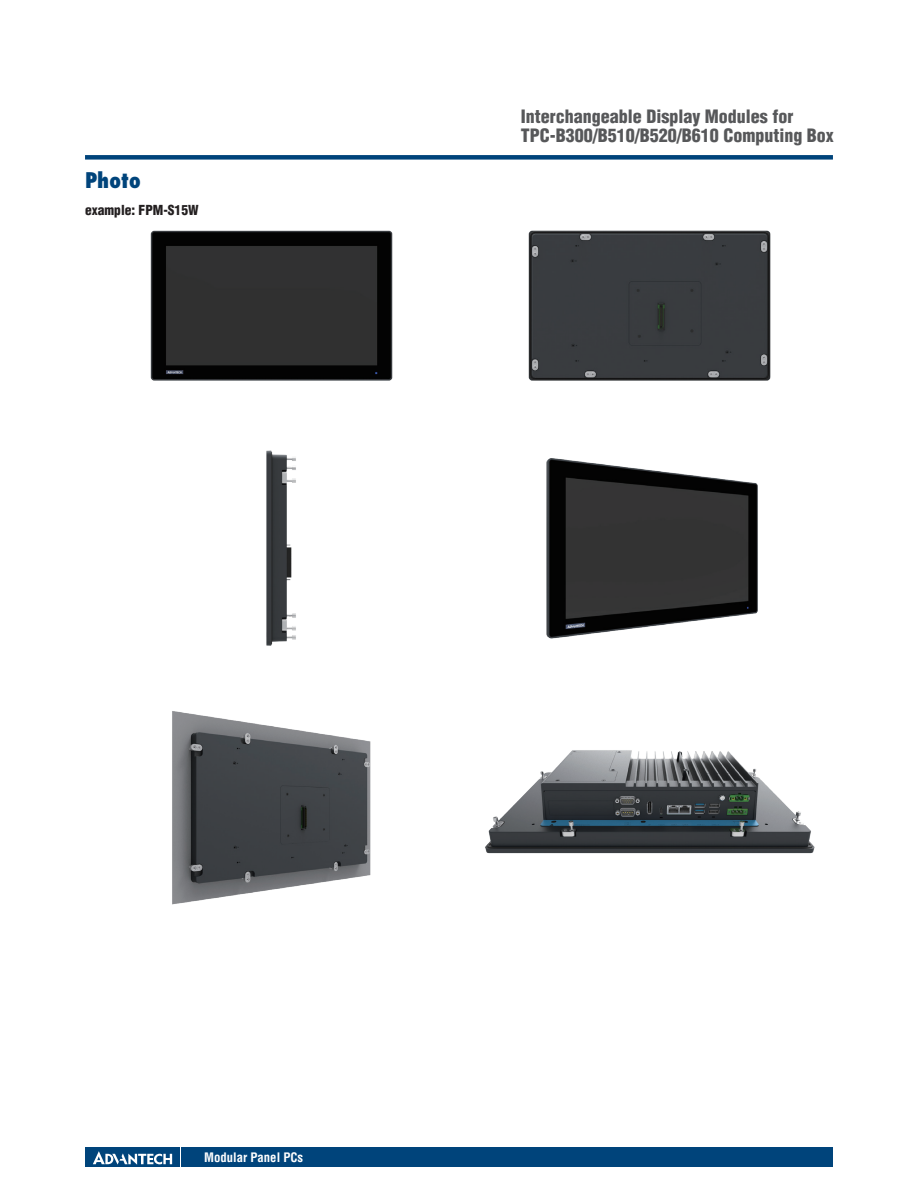
<style>
.page{position:relative;width:918px;height:1188px;background:#fff}
.page>*{position:absolute;margin:0;border:0;box-sizing:border-box;transform-origin:0 0}
.t1{font:800 condensed 21px "Futura";color:#00447b}
.t2{font:900 condensed 18px/19.5px "Helvetica";color:#57585a}
.t3{font:900 condensed 13.5px "Helvetica";color:#231f20}
.t4{font:700 condensed 12.75px "Helvetica";color:#fff}
</style>
<div class="page">
<div style="left:85px;top:155px;width:748px;height:5px;background:#00447b"></div>
<div style="left:182px;top:1147px;width:651px;height:20px;background:#00447b"></div>
<div style="left:85px;top:1147px;width:95px;height:20px;background:#00447b"></div>
<svg style="left:93px;top:1151px;width:79px;height:14px"></svg>
<img style="left:150px;top:230px;width:243px;height:151px">
<img style="left:266px;top:450px;width:30px;height:196px">
<img style="left:528px;top:230px;width:243px;height:151px">
<img style="left:546px;top:458px;width:212px;height:181px">
<img style="left:485px;top:750px;width:330px;height:104px">
<img style="left:172px;top:711px;width:199px;height:194px">
<p class="t1" style="left:85px;top:168px;width:57px">Photo</p>
<p class="t3" style="left:85px;top:202px;width:115px">example: FPM-S15W</p>
<p class="t2" style="left:521px;top:106px;width:315px">Interchangeable Display Modules for<br>TPC-B300/B510/B520/B610 Computing Box</p>
<p class="t4" style="left:204px;top:1149px;width:101px">Modular Panel PCs</p>
</div>
